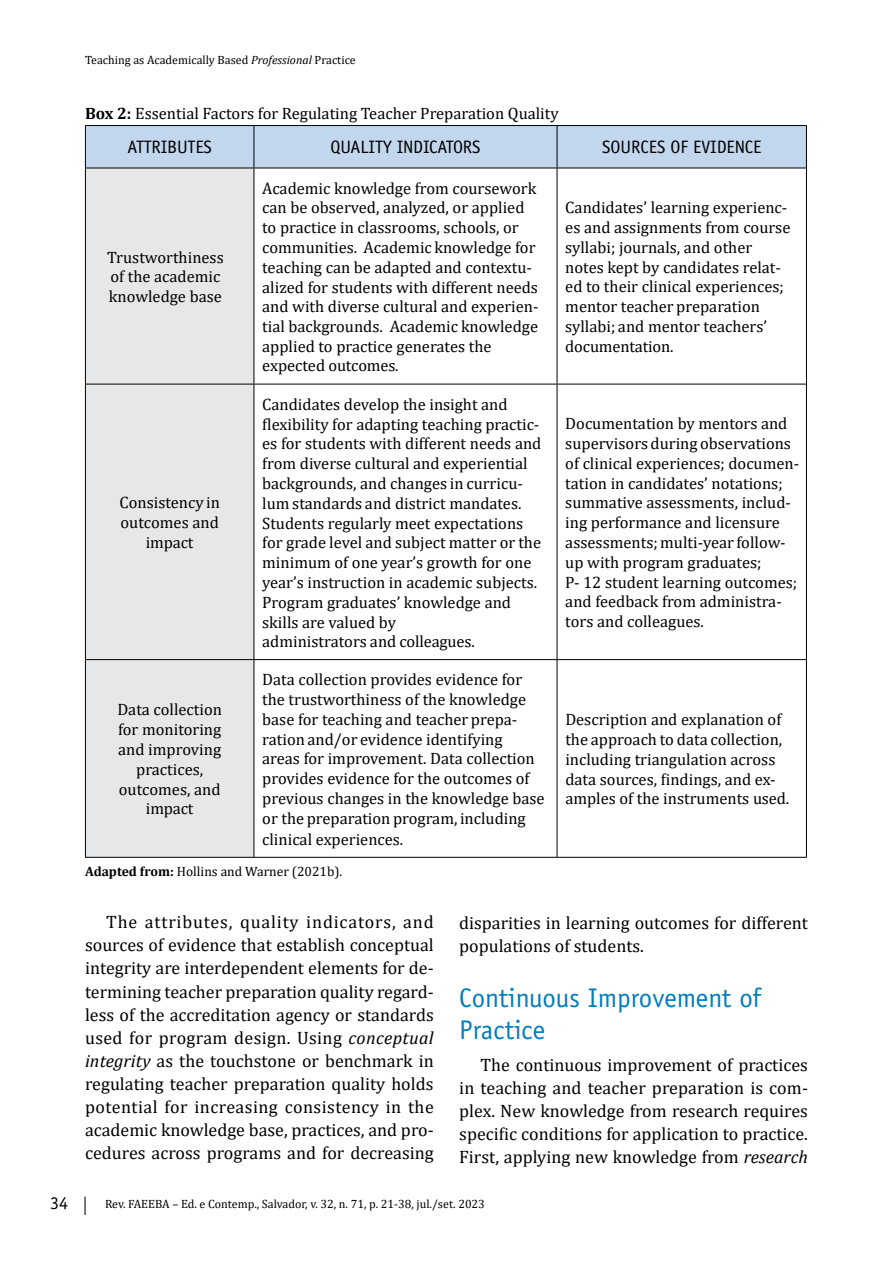
<style>
.page{position:relative;width:893px;height:1276px;background:#fff}
.page>*{position:absolute;margin:0;border:0;box-sizing:border-box;transform-origin:0 0}
.t1{font:27px/32.4px "Officina Sans Std";color:#007dbe}
.t2{font:18px/23.1px "Cambria";color:#000;text-align:justify}
.t3{font:18px "Officina Sans Std";letter-spacing:-.01em;color:#000}
.t4{font:18px "Officina Sans";color:#000}
.t5{font:16.5px/19.8px "Cambria";color:#000}
.t6{font:13.5px "Cambria";color:#000}
.t7{font:12px "Cambria";color:#000}
.s1{font-style:italic}
.s2{font-weight:700}
</style>
<div class="page">
<svg style="left:85px;top:1196px;width:1px;height:19px"></svg>
<div style="left:86px;top:126px;width:720px;height:42px;background:#c2d7ed"></div>
<div style="left:86px;top:169px;width:168px;height:688px;background:#e6e7e8"></div>
<hr style="left:85px;top:125px;width:169px;height:1px;background:#000">
<hr style="left:254px;top:125px;width:303px;height:1px;background:#000">
<hr style="left:557px;top:125px;width:250px;height:1px;background:#000">
<hr style="left:85px;top:168px;width:169px;height:1px;background:#000">
<hr style="left:254px;top:168px;width:303px;height:1px;background:#000">
<hr style="left:557px;top:168px;width:250px;height:1px;background:#000">
<hr style="left:85px;top:384px;width:169px;height:1px;background:#000">
<hr style="left:254px;top:384px;width:303px;height:1px;background:#000">
<hr style="left:557px;top:384px;width:250px;height:1px;background:#000">
<hr style="left:85px;top:659px;width:169px;height:1px;background:#000">
<hr style="left:254px;top:659px;width:303px;height:1px;background:#000">
<hr style="left:557px;top:659px;width:250px;height:1px;background:#000">
<hr style="left:85px;top:857px;width:169px;height:1px;background:#000">
<hr style="left:254px;top:857px;width:303px;height:1px;background:#000">
<hr style="left:557px;top:857px;width:250px;height:1px;background:#000">
<hr style="left:85px;top:126px;width:1px;height:42px;background:#000">
<hr style="left:85px;top:168px;width:1px;height:216px;background:#000">
<hr style="left:85px;top:384px;width:1px;height:275px;background:#000">
<hr style="left:85px;top:660px;width:1px;height:197px;background:#000">
<hr style="left:254px;top:126px;width:1px;height:42px;background:#000">
<hr style="left:557px;top:126px;width:1px;height:42px;background:#000">
<hr style="left:806px;top:126px;width:1px;height:42px;background:#000">
<hr style="left:254px;top:168px;width:1px;height:216px;background:#000">
<hr style="left:557px;top:168px;width:1px;height:216px;background:#000">
<hr style="left:806px;top:168px;width:1px;height:216px;background:#000">
<hr style="left:254px;top:384px;width:1px;height:275px;background:#000">
<hr style="left:557px;top:384px;width:1px;height:275px;background:#000">
<hr style="left:806px;top:384px;width:1px;height:275px;background:#000">
<hr style="left:254px;top:660px;width:1px;height:197px;background:#000">
<hr style="left:557px;top:660px;width:1px;height:197px;background:#000">
<hr style="left:806px;top:660px;width:1px;height:197px;background:#000">
<p class="t7" style="left:85px;top:53px;width:272px">Teaching as Academically Based <span class="s1">Professional</span> Practice</p>
<p class="t5" style="left:85px;top:104px;width:475px"><span class="s2">Box 2:</span> Essential Factors for Regulating Teacher Preparation Quality</p>
<p class="t3" style="left:127px;top:137px;width:85px">ATTRIBUTES</p>
<p class="t3" style="left:331px;top:137px;width:92px">QUALITY INDICAT</p>
<p class="t3" style="left:453px;top:137px;width:27px">ORS</p>
<p class="t3" style="left:602px;top:137px;width:161px">SOURCES OF EVID ENCE</p>
<p class="t5" style="left:107px;top:247px;width:118px">Trustworthiness of the academic knowledge base</p>
<p class="t5" style="left:119px;top:493px;width:102px;text-align:center">Consistency in outcomes and impact</p>
<p class="t5" style="left:117px;top:700px;width:106px;text-align:center">Data collection for monitoring and improving practices, outcomes, and impact</p>
<p class="t5" style="left:262px;top:178px;width:278px">Academic knowledge from coursework can be observed, analyzed, or applied to practice in classrooms, schools, or communities. Academic knowledge for teaching can be adapted and contextu&shy;alized for students with different needs and with diverse cultural and experien&shy;tial backgrounds. Academic knowledge applied to practice generates the expected outcomes.</p>
<p class="t5" style="left:262px;top:394px;width:281px">Candidates develop the insight and flexibility for adapting teaching practic&shy;es for students with different needs and from diverse cultural and experiential backgrounds, and changes in curricu&shy;lum standards and district mandates.<br>Students regularly meet expectations for grade level and subject matter or the minimum of one year’s growth for one year’s instruction in academic subjects.<br>Program graduates’ knowledge and skills are valued by<br>administrators and colleagues.</p>
<p class="t5" style="left:262px;top:669px;width:284px">Data collection provides evidence for the trustworthiness of the knowledge base for teaching and teacher prepa&shy;ration and/or evidence identifying<br>areas for improvement. Data collection provides evidence for the outcomes of previous changes in the knowledge base or the preparation program, including clinical experiences.</p>
<p class="t5" style="left:565px;top:197px;width:227px">Candidates’ learning experienc&shy;es and assignments from course syllabi; journals, and other notes kept by candidates relat&shy;ed to their clinical experiences; mentor teacher preparation syllabi; and mentor teachers’ documentation.</p>
<p class="t5" style="left:565px;top:414px;width:235px">Documentation by mentors and supervisors during observations of clinical experiences; documen&shy;tation in candidates’ notations; summative assessments, includ&shy;ing performance and licensure assessments; multi-year follow&shy;up with program graduates;<br>P- 12 student learning outcomes; and feedback from administra&shy;tors and colleagues.</p>
<p class="t5" style="left:565px;top:709px;width:225px">Description and explanation of the approach to data collection, including triangulation across data sources, findings, and ex&shy;amples of the instruments used.</p>
<p class="t6" style="left:85px;top:864px;width:259px"><span class="s2">Adapted from:</span> Hollins and Warner (2021b).</p>
<p class="t2" style="left:85px;top:910px;width:350px;text-indent:21px">The attributes, quality indicators, and sources of evidence that establish conceptual integrity are interdependent elements for de&shy;termining teacher preparation quality regard&shy;less of the accreditation agency or standards used for program design. Using <span class="s1">conceptual integrity</span> as the touchstone or benchmark in regulating teacher preparation quality holds potential for increasing consistency in the academic knowledge base, practices, and pro&shy;cedures across programs and for decreasing</p>
<p class="t2" style="left:459px;top:911px;width:350px">disparities in learning outcomes for different populations of students.</p>
<h1 class="t1" style="left:459px;top:981px;width:304px">CONTINUOUS IMPROVEMENT OF<br>PRACTICE</h1>
<p class="t2" style="left:459px;top:1052px;width:350px;text-indent:21px">The continuous improvement of practices in teaching and teacher preparation is com&shy;plex. New knowledge from research requires specific conditions for application to practice.<br>First, applying new knowledge from <span class="s1">research</span></p>
<p class="t4" style="left:50px;top:1192px;width:19px">34</p>
<p class="t7" style="left:105px;top:1197px;width:381px">Rev. FAEEBA – Ed. e Contemp., Salvador, v. 32, n. 71, p. 21-38, jul./set. 2023</p>
</div>
